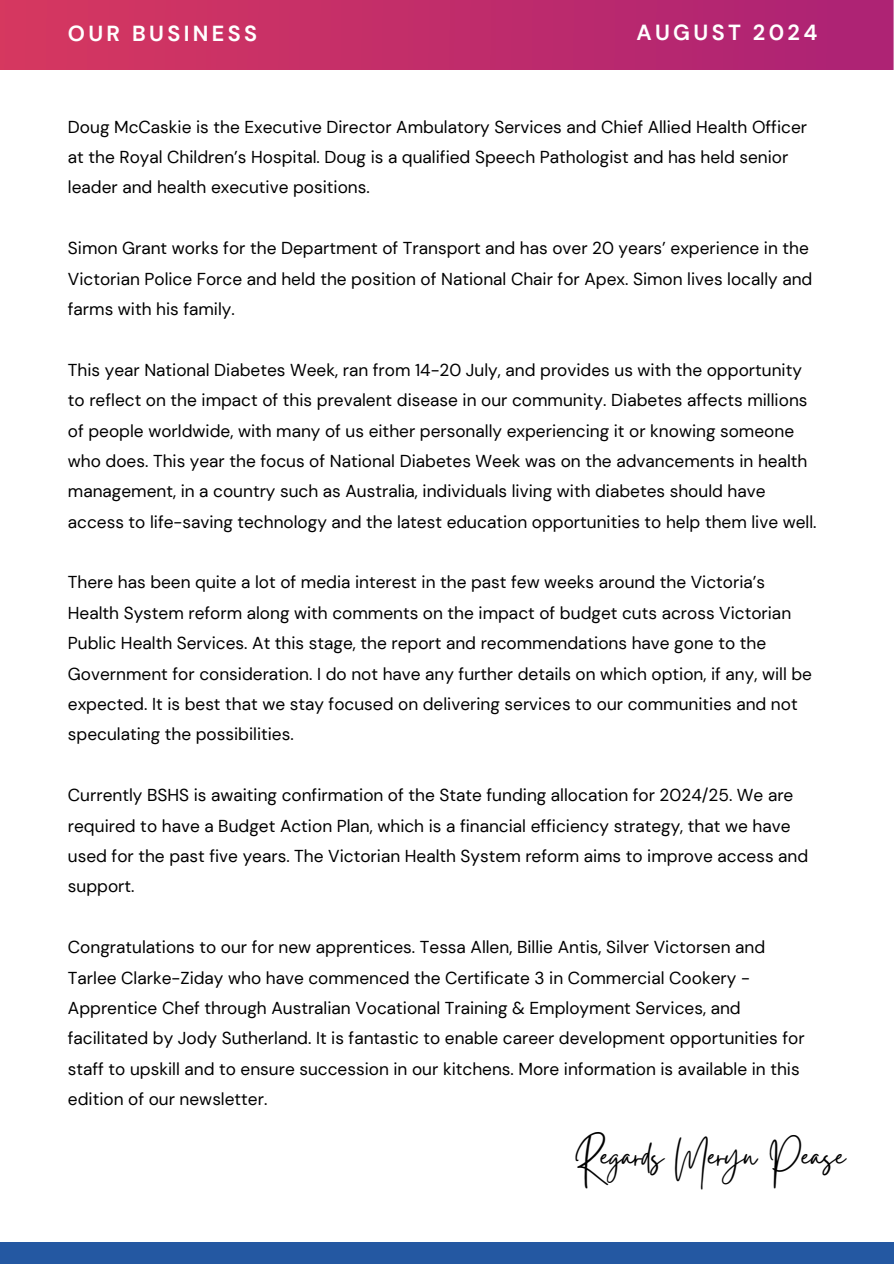
<style>
.page{position:relative;width:894px;height:1264px;background:#fff}
.page>*{position:absolute;margin:0;border:0;box-sizing:border-box;transform-origin:0 0}
.t1{font:42.75px "Gistesy";letter-spacing:.005em;color:#000}
.t2{font:700 21.75px "DM Sans";letter-spacing:.155em;color:#fff}
.t3{font:17.25px/30.3px "DM Sans";color:#000}
</style>
<div class="page">
<svg style="left:0;top:0;width:893px;height:70px;background:#c02c6a"></svg>
<div style="left:0;top:1242px;width:893px;height:21px;background:#2458a2"></div>
<p class="t2" style="left:68px;top:19px;width:191px">OUR BUSINESS</p>
<p class="t2" style="left:636px;top:18px;width:182px">AUGUST 2024</p>
<p class="t3" style="left:68px;top:112px;width:740px">Doug McCaskie is the Executive Director Ambulatory Services and Chief Allied Health Officer at the Royal Children’s Hospital. Doug is a qualified Speech Pathologist and has held senior leader and health executive positions.</p>
<p class="t3" style="left:68px;top:233px;width:745px">Simon Grant works for the Department of Transport and has over 20 years’ experience in the<br>Victorian Police Force and held the position of National Chair for Apex. Simon lives locally and farms with his family.</p>
<p class="t3" style="left:68px;top:355px;width:750px">This year National Diabetes Week, ran from 14-20 July, and provides us with the opportunity to reflect on the impact of this prevalent disease in our community. Diabetes affects millions of people worldwide, with many of us either personally experiencing it or knowing someone who does. This year the focus of National Diabetes Week was on the advancements in health management, in a country such as Australia, individuals living with diabetes should have access to life-saving technology and the latest education opportunities to help them live well.</p>
<p class="t3" style="left:68px;top:567px;width:745px">There has been quite a lot of media interest in the past few weeks around the Victoria’s Health System reform along with comments on the impact of budget cuts across Victorian Public Health Services. At this stage, the report and recommendations have gone to the Government for consideration. I do not have any further details on which option, if any, will be expected. It is best that we stay focused on delivering services to our communities and not speculating the possibilities.</p>
<p class="t3" style="left:68px;top:780px;width:741px">Currently BSHS is awaiting confirmation of the State funding allocation for 2024/25. We are required to have a Budget Action Plan, which is a financial efficiency strategy, that we have used for the past five years. The Victorian Health System reform aims to improve access and support.</p>
<p class="t3" style="left:68px;top:932px;width:738px">Congratulations to our for new apprentices. Tessa Allen, Billie Antis, Silver Victorsen and Tarlee Clarke-Ziday who have commenced the Certificate 3 in Commercial Cookery - Apprentice Chef through Australian Vocational Training &amp; Employment Services, and facilitated by Jody Sutherland. It is fantastic to enable career development opportunities for staff to upskill and to ensure succession in our kitchens. More information is available in this edition of our newsletter.</p>
<p class="t1" style="left:573px;top:1125px;width:273px">Regards Meryn Pease</p>
</div>
